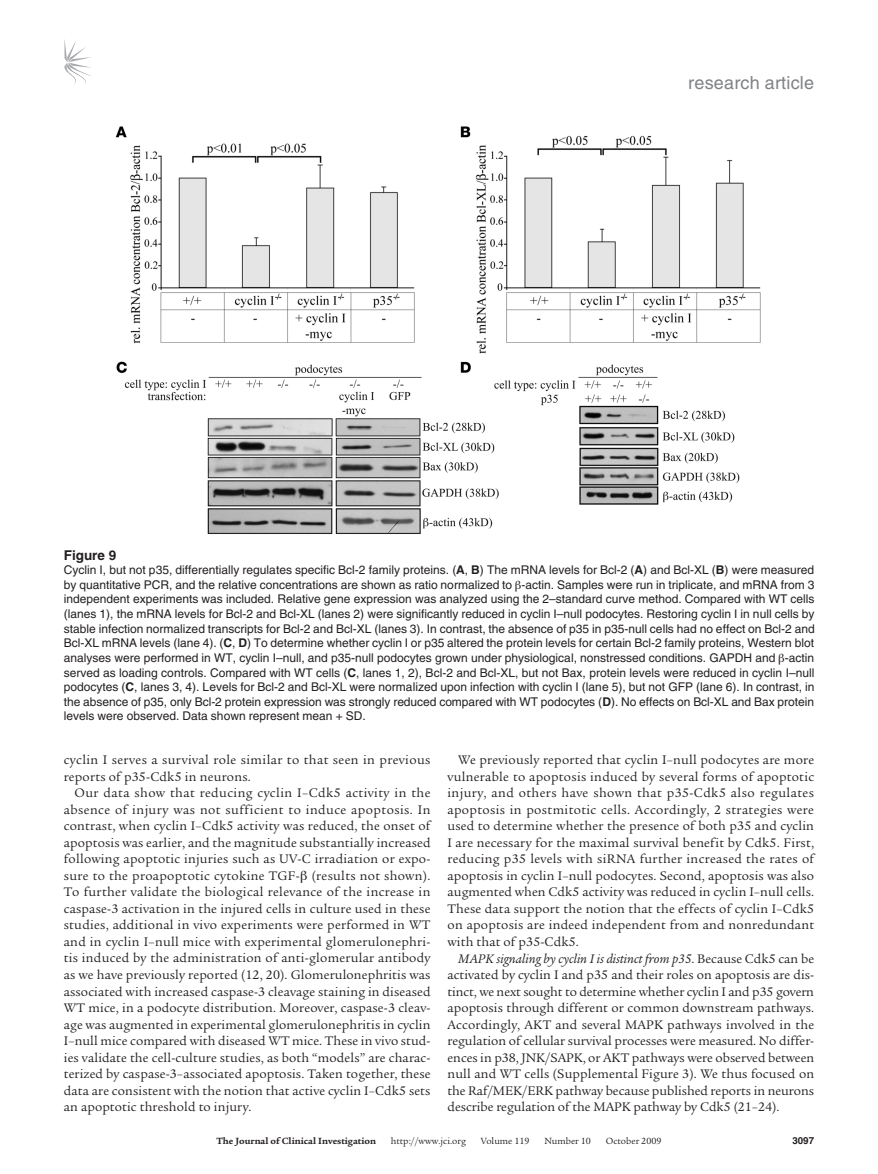
<style>
.page{position:relative;width:878px;height:1174px;background:#fff}
.page>*{position:absolute;margin:0;border:0;box-sizing:border-box;transform-origin:0 0}
.t1{font:18px "Helvetica LT Std";letter-spacing:.01em;color:#808285}
.t2{font:13.5px/16.5px "Legacy Serif Std";letter-spacing:.01em;color:#231f20;text-align:justify}
.t3{font:13.5px/16.5px "Legacy Serif Std";letter-spacing:.03em;color:#231f20}
.t4{font:700 13.5px "Helvetica LT Std";color:#231f20}
.t5{font:12px/14.7px "Helvetica LT Std";color:#231f20;text-align:justify}
.t6{font:9.75px "Legacy Serif Std";color:#231f20}
.t7{font:700 9.75px "Legacy Serif Std";color:#231f20}
.t8{font:700 9.75px "Helvetica LT Std";color:#231f20}
.s1{font-weight:700}
.s2{font-style:italic}
</style>
<div class="page">
<svg style="left:64px;top:39px;width:27px;height:45px"></svg>
<img style="left:116px;top:126px;width:645px;height:408px">
<h1 class="t1" style="left:688px;top:72px;width:127px">research article</h1>
<p class="t4" style="left:64px;top:546px;width:54px">Figure 9</p>
<p class="t5" style="left:64px;top:562px;width:752px">Cyclin I, but not p35, differentially regulates specific Bcl-2 family proteins. (<span class="s1">A</span>, <span class="s1">B</span>) The mRNA levels for Bcl-2 (<span class="s1">A</span>) and Bcl-XL (<span class="s1">B</span>) were measured by quantitative PCR, and the relative concentrations are shown as ratio normalized to -actin. Samples were run in triplicate, and mRNA from 3 independent experiments was included. Relative gene expression was analyzed using the 2–standard curve method. Compared with WT cells (lanes 1), the mRNA levels for Bcl-2 and Bcl-XL (lanes 2) were significantly reduced in cyclin I–null podocytes. Restoring cyclin I in null cells by stable infection normalized transcripts for Bcl-2 and Bcl-XL (lanes 3). In contrast, the absence of p35 in p35-null cells had no effect on Bcl-2 and Bcl-XL mRNA levels (lane 4). (<span class="s1">C</span>, <span class="s1">D</span>) To determine whether cyclin I or p35 altered the protein levels for certain Bcl-2 family proteins, Western blot analyses were performed in WT, cyclin I–null, and p35-null podocytes grown under physiological, nonstressed conditions. GAPDH and -actin served as loading controls. Compared with WT cells (<span class="s1">C</span>, lanes 1, 2), Bcl-2 and Bcl-XL, but not Bax, protein levels were reduced in cyclin I–null podocytes (<span class="s1">C</span>, lanes 3, 4). Levels for Bcl-2 and Bcl-XL were normalized upon infection with cyclin I (lane 5), but not GFP (lane 6). In contrast, in the absence of p35, only Bcl-2 protein expression was strongly reduced compared with WT podocytes (<span class="s1">D</span>). No effects on Bcl-XL and Bax protein levels were observed. Data shown represent mean + SD.</p>
<p class="t3" style="left:64px;top:752px;width:368px">cyclin I serves a survival role similar to that seen in previous reports of p35-Cdk5 in neurons.</p>
<p class="t2" style="left:64px;top:785px;width:368px;text-indent:11px">Our data show that reducing cyclin I–Cdk5 activity in the absence of injury was not sufficient to induce apoptosis. In contrast, when cyclin I–Cdk5 activity was reduced, the onset of apoptosis was earlier, and the magnitude substantially increased following apoptotic injuries such as UV-C irradiation or expo&shy;sure to the proapoptotic cytokine TGF- (results not shown).<br>To further validate the biological relevance of the increase in caspase-3 activation in the injured cells in culture used in these studies, additional in vivo experiments were performed in WT and in cyclin I–null mice with experimental glomerulonephri&shy;tis induced by the administration of anti-glomerular antibody as we have previously reported (12, 20). Glomerulonephritis was associated with increased caspase-3 cleavage staining in diseased WT mice, in a podocyte distribution. Moreover, caspase-3 cleav&shy;age was augmented in experimental glomerulonephritis in cyclin I–null mice compared with diseased WT mice. These in vivo stud&shy;ies validate the cell-culture studies, as both “models” are charac&shy;terized by caspase-3–associated apoptosis. Taken together, these data are consistent with the notion that active cyclin I–Cdk5 sets an apoptotic threshold to injury.</p>
<p class="t2" style="left:447px;top:752px;width:368px;text-indent:11px">We previously reported that cyclin I–null podocytes are more vulnerable to apoptosis induced by several forms of apoptotic injury, and others have shown that p35-Cdk5 also regulates apoptosis in postmitotic cells. Accordingly, 2 strategies were used to determine whether the presence of both p35 and cyclin I are necessary for the maximal survival benefit by Cdk5. First, reducing p35 levels with siRNA further increased the rates of apoptosis in cyclin I–null podocytes. Second, apoptosis was also augmented when Cdk5 activity was reduced in cyclin I–null cells.<br>These data support the notion that the effects of cyclin I–Cdk5 on apoptosis are indeed independent from and nonredundant with that of p35-Cdk5.</p>
<p class="t2" style="left:447px;top:950px;width:368px;text-indent:11px"><span class="s2">MAPK signaling by cyclin I is distinct from p35</span>. Because Cdk5 can be activated by cyclin I and p35 and their roles on apoptosis are dis&shy;tinct, we next sought to determine whether cyclin I and p35 govern apoptosis through different or common downstream pathways.<br>Accordingly, AKT and several MAPK pathways involved in the regulation of cellular survival processes were measured. No differ&shy;ences in p38, JNK/SAPK, or AKT pathways were observed between null and WT cells (Supplemental Figure 3). We thus focused on the Raf/MEK/ERK pathway because published reports in neurons describe regulation of the MAPK pathway by Cdk5 (21–24).</p>
<p class="t7" style="left:216px;top:1135px;width:161px">The Journal of Clinical Investigation</p>
<p class="t6" style="left:391px;top:1135px;width:77px">http://www.jci.org</p>
<p class="t6" style="left:480px;top:1135px;width:50px">Volume 119</p>
<p class="t6" style="left:544px;top:1135px;width:48px">Number 10</p>
<p class="t6" style="left:605px;top:1135px;width:57px">October 2009</p>
<p class="t8" style="left:792px;top:1134px;width:23px">3097</p>
</div>
